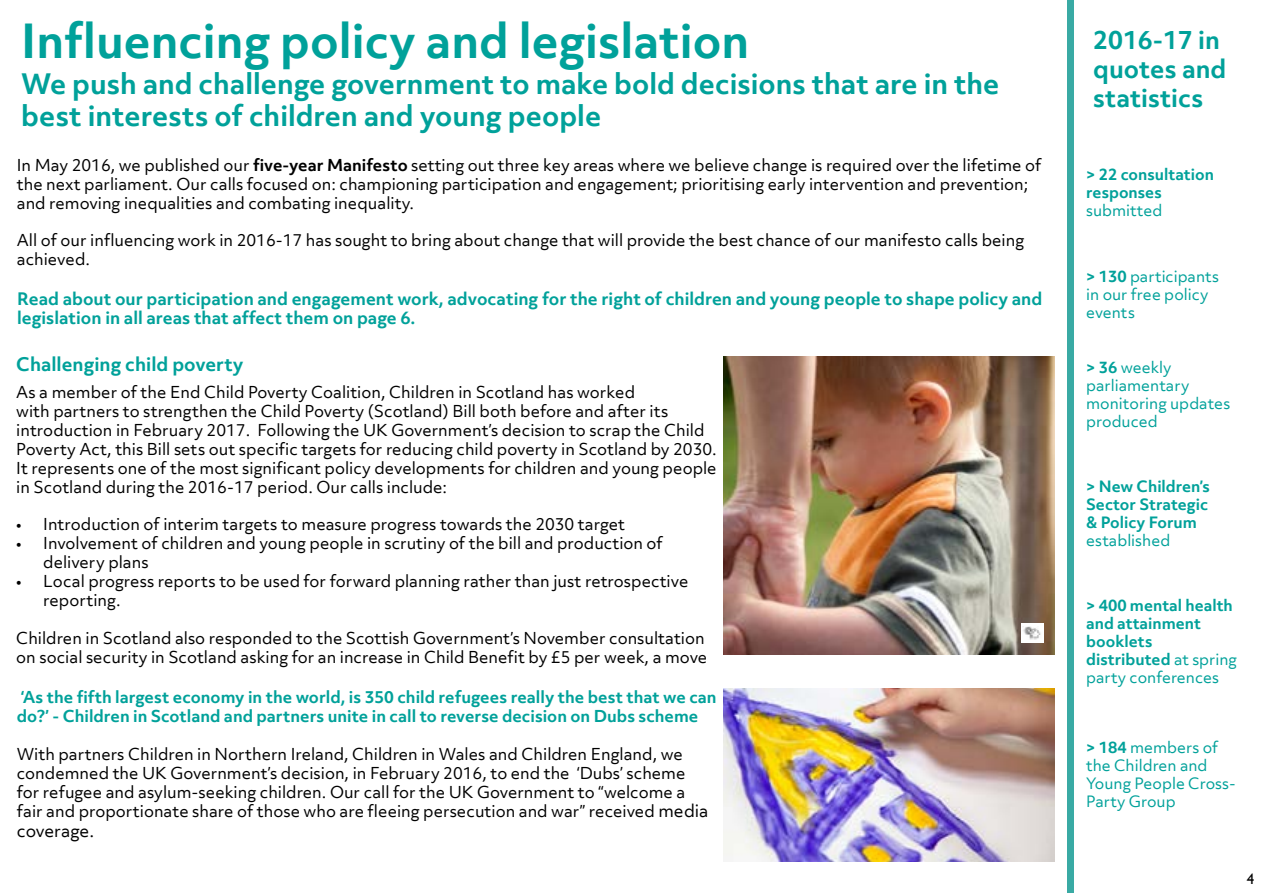
<style>
.page{position:relative;width:1263px;height:893px;background:#fff}
.page>*{position:absolute;margin:0;border:0;box-sizing:border-box;transform-origin:0 0}
.t1{font:700 45px "Objektiv Mk 3";color:#00a19a}
.t2{font:700 27px/32.4px "Objektiv Mk 3";color:#00a19a}
.t3{font:700 24px/28.8px "Objektiv Mk 3";color:#00a19a}
.t4{font:700 18px "Objektiv Mk 3";color:#00a19a}
.t5{font:700 16.5px/19.8px "Objektiv Mk 3";color:#00a19a}
.t6{font:16.5px "Objektiv Mk 3";color:#000}
.t7{font:15.75px/18.9px "Objektiv Mk 3";color:#000}
.t8{font:700 15.75px/18.9px "Objektiv Mk 3";color:#00a19a}
.t9{font:15px/18px "Objektiv Mk 3";color:#00a19a}
.t10{font:700 15px/18px "Objektiv Mk 3";color:#00a19a}
.t11{font:15px "Gill Sans";color:#000}
.s1{font-weight:700}
.s2{font-size:16.5px}
.s3{font-weight:400}
</style>
<div class="page">
<div style="left:1067px;top:0;width:7px;height:893px;background:#39aaa4"></div>
<img style="left:724px;top:356px;width:330px;height:299px">
<img style="left:724px;top:688px;width:330px;height:173px">
<img style="left:1021px;top:623px;width:22px;height:19px">
<h1 class="t1" style="left:21px;top:9px;width:729px">Influencing policy and legislation</h1>
<h2 class="t2" style="left:21px;top:67px;width:980px">We push and challenge government to make bold decisions that are in the best interests of children and young people</h2>
<p class="t7" style="left:17px;top:155px;width:1026px">In May 2016, we published our <span class="s1">five-year Manifesto</span> setting out three key areas where we believe change is required over the lifetime of the next parliament. Our calls focused on: championing participation and engagement; prioritising early intervention and prevention; and removing inequalities and combating inequality.</p>
<p class="t7" style="left:17px;top:231px;width:1009px">All of our influencing work in 2016-17 has sought to bring about change that will provide the best chance of our manifesto calls being achieved.</p>
<p class="t5" style="left:17px;top:288px;width:1026px">Read about our participation and engagement work, advocating for the right of children and young people to shape policy and legislation in all areas that affect them on page 6.</p>
<p class="t4" style="left:16px;top:351px;width:229px">Challenging child poverty</p>
<p class="t7" style="left:16px;top:383px;width:702px">As a member of the End Child Poverty Coalition, Children in Scotland has worked<br>with partners to strengthen the Child Poverty (Scotland) Bill both before and after its introduction in February 2017. Following the UK Government’s decision to scrap the Child Poverty Act, this Bill sets out specific targets for reducing child poverty in Scotland by 2030.<br>It represents one of the most significant policy developments for children and young people in Scotland during the 2016-17 period. Our calls include:</p>
<p class="t7" style="left:16px;top:515px;width:610px">• Introduction of interim targets to measure progress towards the 2030 target</p>
<p class="t7" style="left:43px;top:534px;width:621px;text-indent:-27px">• Involvement of children and young people in scrutiny of the bill and production of delivery plans</p>
<p class="t7" style="left:43px;top:572px;width:646px;text-indent:-27px">• Local progress reports to be used for forward planning rather than just retrospective reporting.</p>
<p class="t7" style="left:16px;top:628px;width:692px">Children in Scotland also responded to the Scottish Government’s November consultation on social security in Scotland asking for an increase in Child Benefit by £5 per week, a move</p>
<p class="t8" style="left:17px;top:687px;width:701px">‘As the fifth largest economy in the world, is 350 child refugees really the best that we can do?’ - Children in Scotland and partners unite in call to reverse decision on Dubs scheme</p>
<p class="t7" style="left:17px;top:744px;width:693px">With partners Children in Northern Ireland, Children in Wales and Children England, we condemned the UK Government’s decision, in February 2016, to end the ‘Dubs’ scheme for refugee and asylum-seeking children. Our call for the UK Government to “welcome a fair and proportionate share of those who are fleeing persecution and war” received <span class="s2">media</span></p>
<p class="t6" style="left:17px;top:820px;width:79px">coverage.</p>
<h3 class="t3" style="left:1093px;top:25px;width:135px">2016-17 in quotes and statistics</h3>
<p class="t10" style="left:1086px;top:165px;width:129px">&gt; 22 consultation responses</p>
<p class="t9" style="left:1086px;top:201px;width:78px">submitted</p>
<p class="t9" style="left:1086px;top:267px;width:135px"><span class="s1">&gt; 130</span> participants in our free policy events</p>
<p class="t9" style="left:1086px;top:358px;width:146px"><span class="s1">&gt; 36</span> weekly parliamentary monitoring updates produced</p>
<p class="t10" style="left:1086px;top:477px;width:125px;text-align:justify">&gt; New Children’s Sector Strategic &amp; Policy Forum</p>
<p class="t9" style="left:1086px;top:531px;width:86px">established</p>
<p class="t10" style="left:1086px;top:596px;width:152px">&gt; 400 mental health and attainment booklets distributed <span class="s3">at spring party conferences</span></p>
<p class="t9" style="left:1086px;top:738px;width:151px"><span class="s1">&gt; 184</span> members of the Children and<br>Young People Cross-<br>Party Group</p>
<p class="t11" style="left:1247px;top:870px;width:9px">4</p>
</div>
